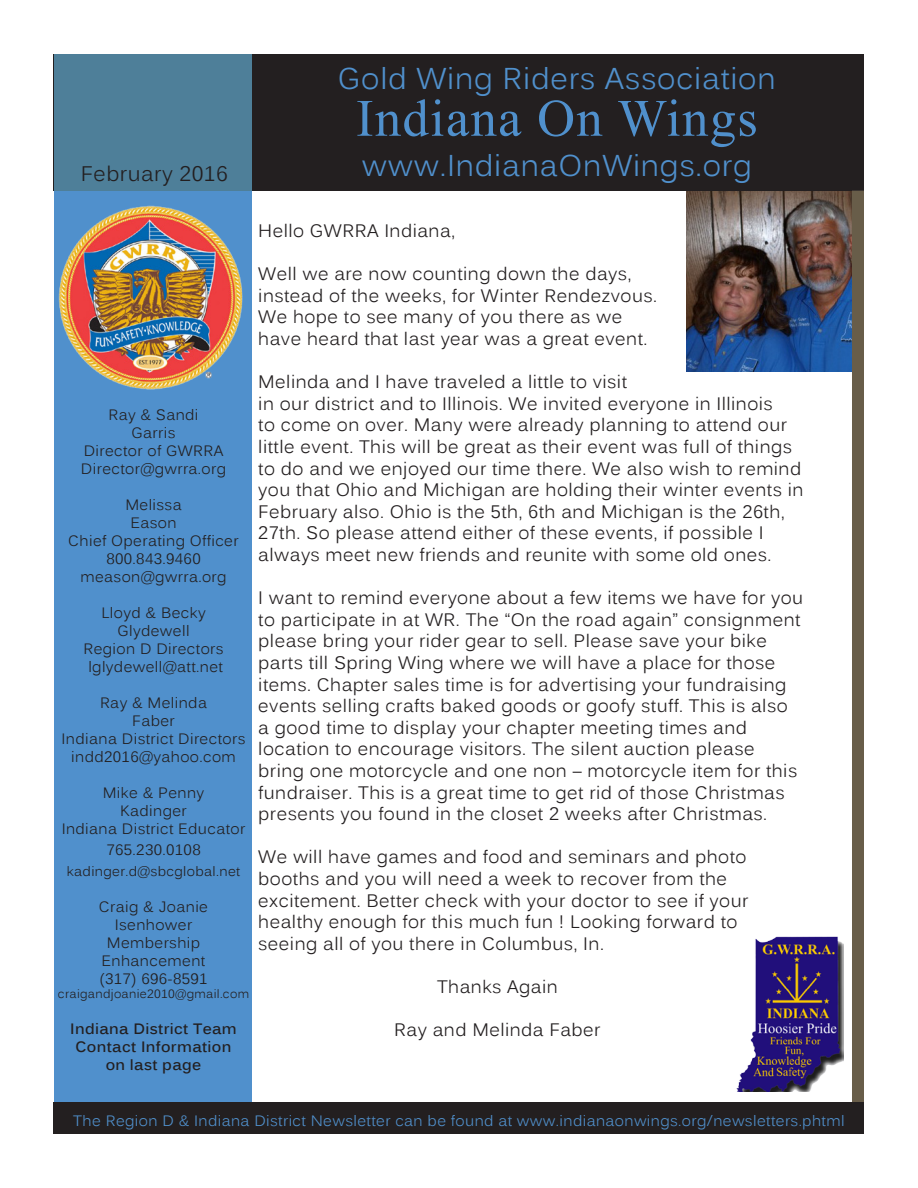
<style>
.page{position:relative;width:918px;height:1188px;background:#fff}
.page>*{position:absolute;margin:0;border:0;box-sizing:border-box;transform-origin:0 0}
.Address{font:52.5px "Times New Roman";letter-spacing:.025em;color:#5090cc}
.Address-2{font:30px "Kalinga";letter-spacing:.025em;color:#5090cc}
.Address-3{font:21px "Kalinga";letter-spacing:.025em;color:#231f20}
.Address-4{font:18px/21.6px "Kalinga";letter-spacing:.025em;color:#231f20}
.Address-5{font:15px "Kalinga";letter-spacing:.025em;color:#231f20}
.Address-6{font:15px "Kalinga";letter-spacing:.025em;color:#5090cc}
.Address-7{font:700 15px "Kalinga";letter-spacing:.025em;color:#231f20}
.Address-8{font:13.5px "Kalinga";letter-spacing:.025em;color:#231f20}
.Address-9{font:12px "Kalinga";letter-spacing:.025em;color:#231f20}
</style>
<div class="page">
<div style="left:852px;top:191px;width:12px;height:927px;background:#685d49"></div>
<div style="left:54px;top:54px;width:810px;height:137px;background:#231f20"></div>
<svg style="left:54px;top:54px;width:198px;height:1048px;background:#4f8dc3"></svg>
<div style="left:54px;top:1102px;width:810px;height:32px;background:#231f20"></div>
<img style="left:687px;top:191px;width:165px;height:180px">
<img style="left:56px;top:202px;width:194px;height:191px">
<img style="left:737px;top:937px;width:107px;height:155px">
<p class="Address-3" style="left:81px;top:160px;width:149px">February 2016</p>
<p class="Address-2" style="left:338px;top:59px;width:439px">Gold Wing Riders Association</p>
<p class="Address" style="left:356px;top:83px;width:403px">Indiana On Wings</p>
<p class="Address-2" style="left:362px;top:146px;width:391px">www.IndianaOnWings.org</p>
<p class="Address-5" style="left:108px;top:405px;width:92px">Ray &amp; Sandi</p>
<p class="Address-5" style="left:132px;top:423px;width:45px">Garris</p>
<p class="Address-5" style="left:84px;top:441px;width:141px">Director of GWRRA</p>
<p class="Address-5" style="left:81px;top:459px;width:147px">Director@gwrra.org</p>
<p class="Address-5" style="left:125px;top:495px;width:58px">Melissa</p>
<p class="Address-5" style="left:131px;top:513px;width:48px">Eason</p>
<p class="Address-5" style="left:68px;top:531px;width:172px">Chief Operating Officer</p>
<p class="Address-5" style="left:106px;top:549px;width:96px">800.843.9460</p>
<p class="Address-5" style="left:81px;top:567px;width:148px">meason@gwrra.org</p>
<p class="Address-5" style="left:101px;top:603px;width:106px">Lloyd &amp; Becky</p>
<p class="Address-5" style="left:117px;top:621px;width:74px">Glydewell</p>
<p class="Address-5" style="left:83px;top:639px;width:142px">Region D Directors</p>
<p class="Address-5" style="left:88px;top:657px;width:136px">lglydewell@att.net</p>
<p class="Address-5" style="left:100px;top:693px;width:108px">Ray &amp; Melinda</p>
<p class="Address-5" style="left:132px;top:711px;width:44px">Faber</p>
<p class="Address-5" style="left:62px;top:729px;width:185px">Indiana District Directors</p>
<p class="Address-5" style="left:71px;top:747px;width:166px">indd2016@yahoo.com</p>
<p class="Address-5" style="left:103px;top:783px;width:103px">Mike &amp; Penny</p>
<p class="Address-5" style="left:120px;top:801px;width:68px">Kadinger</p>
<p class="Address-5" style="left:62px;top:819px;width:185px">Indiana District Educator</p>
<p class="Address-5" style="left:106px;top:840px;width:96px">765.230.0108</p>
<p class="Address-8" style="left:67px;top:862px;width:175px">kadinger.d@sbcglobal.net</p>
<p class="Address-5" style="left:99px;top:897px;width:111px">Craig &amp; Joanie</p>
<p class="Address-5" style="left:115px;top:915px;width:79px">Isenhower</p>
<p class="Address-5" style="left:107px;top:933px;width:95px">Membership</p>
<p class="Address-5" style="left:102px;top:951px;width:105px">Enhancement</p>
<p class="Address-5" style="left:99px;top:969px;width:110px">(317) 696-8591</p>
<p class="Address-9" style="left:58px;top:986px;width:193px">craigandjoanie2010@gmail.com</p>
<p class="Address-7" style="left:70px;top:1019px;width:168px">Indiana District Team</p>
<p class="Address-7" style="left:76px;top:1037px;width:157px">Contact Information</p>
<p class="Address-7" style="left:106px;top:1055px;width:97px">on last page</p>
<p class="Address-4" style="left:258px;top:222px;width:198px">Hello GWRRA Indiana,</p>
<p class="Address-4" style="left:258px;top:265px;width:400px">Well we are now counting down the days, instead of the weeks, for Winter Rendezvous.<br>We hope to see many of you there as we have heard that last year was a great event.</p>
<p class="Address-4" style="left:258px;top:373px;width:547px">Melinda and I have traveled a little to visit<br>in our district and to Illinois. We invited everyone in Illinois<br>to come on over. Many were already planning to attend our little event. This will be great as their event was full of things to do and we enjoyed our time there. We also wish to remind you that Ohio and Michigan are holding their winter events in February also. Ohio is the 5th, 6th and Michigan is the 26th, 27th. So please attend either of these events, if possible I always meet new friends and reunite with some old ones.</p>
<p class="Address-4" style="left:258px;top:589px;width:546px">I want to remind everyone about a few items we have for you to participate in at WR. The “On the road again” consignment please bring your rider gear to sell. Please save your bike parts till Spring Wing where we will have a place for those items. Chapter sales time is for advertising your fundraising events selling crafts baked goods or goofy stuff. This is also<br>a good time to display your chapter meeting times and location to encourage visitors. The silent auction please bring one motorcycle and one non – motorcycle item for this fundraiser. This is a great time to get rid of those Christmas presents you found in the closet 2 weeks after Christmas.</p>
<p class="Address-4" style="left:258px;top:848px;width:492px">We will have games and food and seminars and photo booths and you will need a week to recover from the excitement. Better check with your doctor to see if your healthy enough for this much fun ! Looking forward to seeing all of you there in Columbus, In.</p>
<p class="Address-4" style="left:437px;top:978px;width:122px">Thanks Again</p>
<p class="Address-4" style="left:394px;top:1021px;width:208px">Ray and Melinda Faber</p>
<p class="Address-6" style="left:73px;top:1111px;width:773px">The Region D &amp; Indiana District Newsletter can be found at www.indianaonwings.org/newsletters.phtml</p>
</div>
